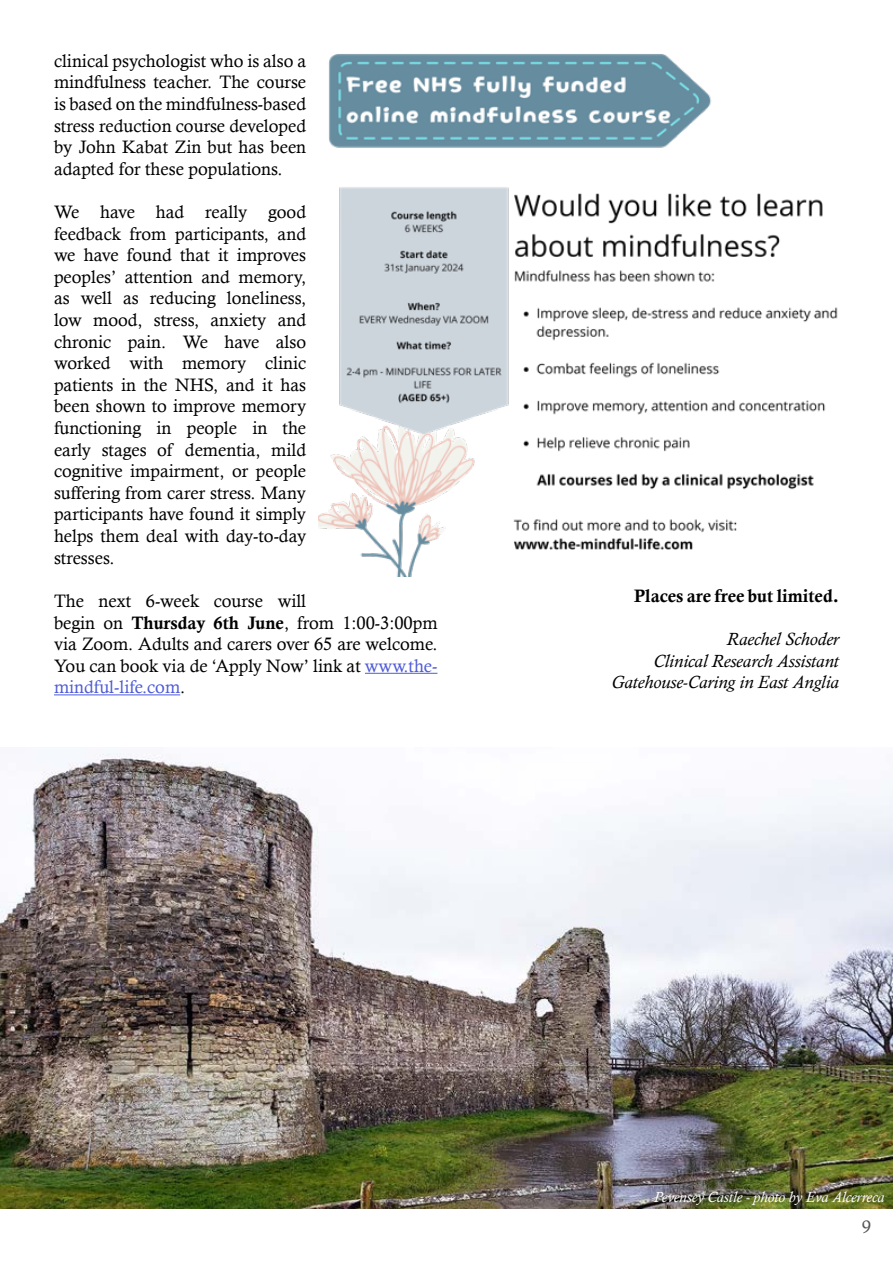
<style>
.page{position:relative;width:893px;height:1263px;background:#fff}
.page>*{position:absolute;margin:0;border:0;box-sizing:border-box;transform-origin:0 0}
.t1{font:18px/21.6px "Calisto";color:#000;text-align:justify}
.t2{font:italic 18px/21.6px "Calisto";color:#000;text-align:right}
.t3{font:18px "Calis MT Bol";color:#000}
.t4{font:18px "Calisto";color:#545454}
.t5{font:italic 15px "Calisto";color:#fff}
.s1{font-family:"Calis MT Bol"}
.s2{color:#4f5cd6}
</style>
<div class="page">
<hr style="left:365px;top:673px;width:72px;height:1px;background:#4f5cd6">
<hr style="left:54px;top:694px;width:126px;height:1px;background:#4f5cd6">
<img style="left:319px;top:54px;width:519px;height:522px">
<img style="left:0;top:751px;width:893px;height:458px">
<p class="t1" style="left:54px;top:50px;width:254px">clinical psychologist who is also a mindfulness teacher. The course is based on the mindfulness-based stress reduction course developed by John Kabat Zin but has been adapted for these populations.</p>
<p class="t1" style="left:54px;top:201px;width:254px">We have had really good feedback from participants, and we have found that it improves peoples’ attention and memory, as well as reducing loneliness, low mood, stress, anxiety and chronic pain. We have also worked with memory clinic patients in the NHS, and it has been shown to improve memory functioning in people in the early stages of dementia, mild cognitive impairment, or people suffering from carer stress. Many participants have found it simply helps them deal with day-to-day stresses.</p>
<p class="t1" style="left:54px;top:590px;width:385px;text-align:left">The next 6-week course will<br>begin on <span class="s1">Thursday 6th June</span>, from 1:00-3:00pm via Zoom. Adults and carers over 65 are welcome.<br>You can book via de ‘Apply Now’ link at <span class="s2">www.the&shy;mindful-life.com</span>.</p>
<p class="t3" style="left:634px;top:585px;width:206px">Places are free but limited.</p>
<p class="t2" style="left:611px;top:628px;width:229px">Raechel Schoder<br>Clinical Research Assistant<br>Gatehouse-Caring in East Anglia</p>
<p class="t5" style="left:654px;top:1188px;width:232px">Pevensey Castle - photo by Eva Alcerreca</p>
<p class="t4" style="left:862px;top:1216px;width:11px">9</p>
</div>
